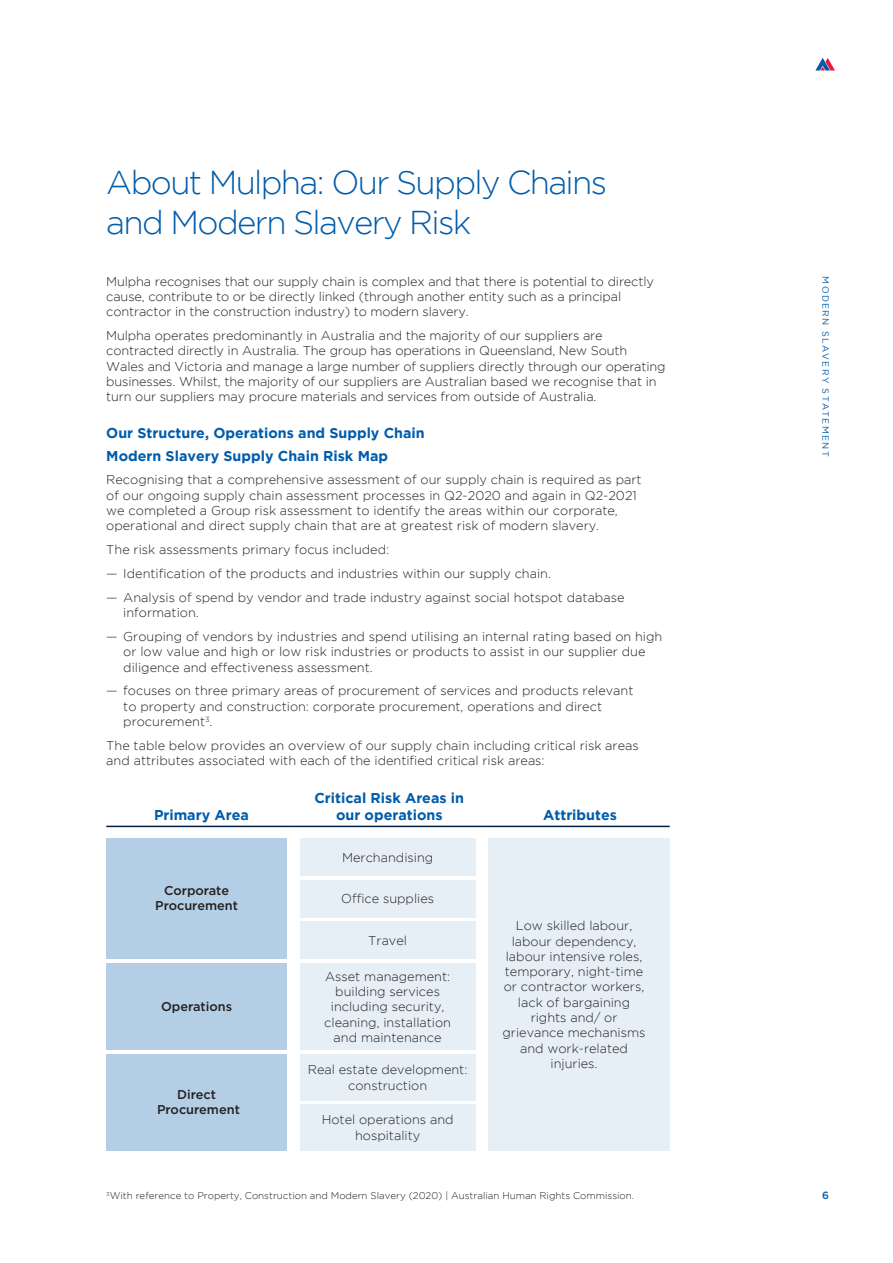
<style>
.page{position:relative;width:893px;height:1263px;background:#fff}
.page>*{position:absolute;margin:0;border:0;box-sizing:border-box;transform-origin:0 0}
.t1{font:300 33px/39.6px "Gotham";letter-spacing:-.05em;color:#005cab}
.body_bold{font:700 14.25px/17.1px "Gotham";color:#005cab;text-align:center}
.body_bold-2{font:300 12.75px/15.3px "Gotham";letter-spacing:-.01em;color:#231f20}
.body{font:300 12.75px/15.3px "Gotham";color:#231f20;text-align:center}
.body-2{font:500 12.75px/15.3px "Gotham";color:#231f20;text-align:center}
.t2{font:500 10.5px "Gotham";color:#005cab}
.body-3{font:300 9.75px "Gotham";color:#231f20}
.t3{font:9px "Gotham";letter-spacing:.15em;color:#005cab}
.s1{font-style:inherit}
</style>
<div class="page">
<svg style="left:815px;top:58px;width:20px;height:13px"></svg>
<hr style="left:106px;top:826px;width:188px;height:1px;background:#001e41">
<hr style="left:294px;top:826px;width:188px;height:1px;background:#001e41">
<hr style="left:482px;top:826px;width:188px;height:1px;background:#001e41">
<div style="left:488px;top:838px;width:182px;height:312px;background:#e6eff6"></div>
<div style="left:300px;top:838px;width:176px;height:38px;background:#e6eff6"></div>
<div style="left:300px;top:880px;width:176px;height:37px;background:#e6eff6"></div>
<div style="left:106px;top:963px;width:181px;height:87px;background:#b3cee5"></div>
<div style="left:300px;top:921px;width:176px;height:38px;background:#e6eff6"></div>
<div style="left:300px;top:1054px;width:176px;height:46px;background:#e6eff6"></div>
<div style="left:300px;top:1104px;width:176px;height:46px;background:#e6eff6"></div>
<div style="left:106px;top:838px;width:181px;height:121px;background:#b3cee5"></div>
<div style="left:106px;top:1054px;width:181px;height:96px;background:#b3cee5"></div>
<div style="left:300px;top:963px;width:176px;height:87px;background:#e6eff6"></div>
<p class="t1" style="left:106px;top:162px;width:502px">About Mulpha: Our Supply Chains and Modern Slavery Risk</p>
<p class="body_bold-2" style="left:106px;top:273px;width:549px">Mulpha recognises that our supply chain is complex and that there is potential to directly cause, contribute to or be directly linked (through another entity such as a principal contractor in the construction industry) to modern slavery.</p>
<p class="body_bold-2" style="left:106px;top:328px;width:561px">Mulpha operates predominantly in Australia and the majority of our suppliers are contracted directly in Australia. The group has operations in Queensland, New South Wales and Victoria and manage a large number of suppliers directly through our operating businesses. Whilst, the majority of our suppliers are Australian based we recognise that in turn our suppliers may procure materials and services from outside of Australia.</p>
<p class="body_bold" style="left:106px;top:424px;width:320px">Our Structure, Operations and Supply Chain</p>
<p class="body_bold" style="left:106px;top:447px;width:283px">Modern Slavery Supply Chain Risk Map</p>
<p class="body" style="left:106px;top:472px;width:537px;text-align:left">Recognising that a comprehensive assessment of our supply chain is required as part of our ongoing supply chain assessment processes in Q2-2020 and again in Q2-2021 we completed a Group risk assessment to identify the areas within our corporate, operational and direct supply chain that are at greatest risk of modern slavery.</p>
<p class="body" style="left:106px;top:542px;width:284px">The risk assessments primary focus included:</p>
<p class="body_bold-2" style="left:106px;top:566px;width:446px"><span class="s1">—</span> Identification of the products and industries within our supply chain.</p>
<p class="body_bold-2" style="left:123px;top:589px;width:503px;text-indent:-17px"><span class="s1">—</span> Analysis of spend by vendor and trade industry against social hotspot database information.</p>
<p class="body_bold-2" style="left:123px;top:629px;width:541px;text-indent:-17px"><span class="s1">—</span> Grouping of vendors by industries and spend utilising an internal rating based on high or low value and high or low risk industries or products to assist in our supplier due diligence and effectiveness assessment.</p>
<p class="body_bold-2" style="left:123px;top:683px;width:512px;text-indent:-17px"><span class="s1">—</span> focuses on three primary areas of procurement of services and products relevant to property and construction: corporate procurement, operations and direct procurement<sup>3</sup>.</p>
<p class="body" style="left:106px;top:737px;width:534px;text-align:left">The table below provides an overview of our supply chain including critical risk areas and attributes associated with each of the identified critical risk areas:</p>
<p class="body_bold" style="left:154px;top:806px;width:96px">Primary Area</p>
<p class="body-2" style="left:155px;top:883px;width:84px">Corporate<br>Procurement</p>
<p class="body-2" style="left:161px;top:998px;width:73px">Operations</p>
<p class="body-2" style="left:157px;top:1086px;width:84px">Direct<br>Procurement</p>
<p class="body_bold" style="left:314px;top:789px;width:151px">Critical Risk Areas in our operations</p>
<p class="body" style="left:342px;top:849px;width:93px">Merchandising</p>
<p class="body" style="left:341px;top:891px;width:94px">Office supplies</p>
<p class="body" style="left:368px;top:933px;width:40px">Travel</p>
<p class="body" style="left:324px;top:968px;width:128px">Asset management: building services including security, cleaning, installation and maintenance</p>
<p class="body" style="left:308px;top:1062px;width:161px">Real estate development: construction</p>
<p class="body" style="left:322px;top:1112px;width:133px">Hotel operations and hospitality</p>
<p class="body_bold" style="left:543px;top:806px;width:75px">Attributes</p>
<p class="body" style="left:503px;top:918px;width:145px">Low skilled labour, labour dependency, labour intensive roles, temporary, night-time or contractor workers, lack of bargaining rights and/ or grievance mechanisms and work-related injuries.</p>
<p class="body-3" style="left:106px;top:1190px;width:529px"><sup>3</sup>With reference to Property, Construction and Modern Slavery (2020) | Australian Human Rights Commission.</p>
<p class="t3" style="left:831px;top:276px;width:182px;rotate:90deg">MODERN SLAVERY STATEMENT</p>
<p class="t2" style="left:822px;top:1188px;width:8px">6</p>
</div>
